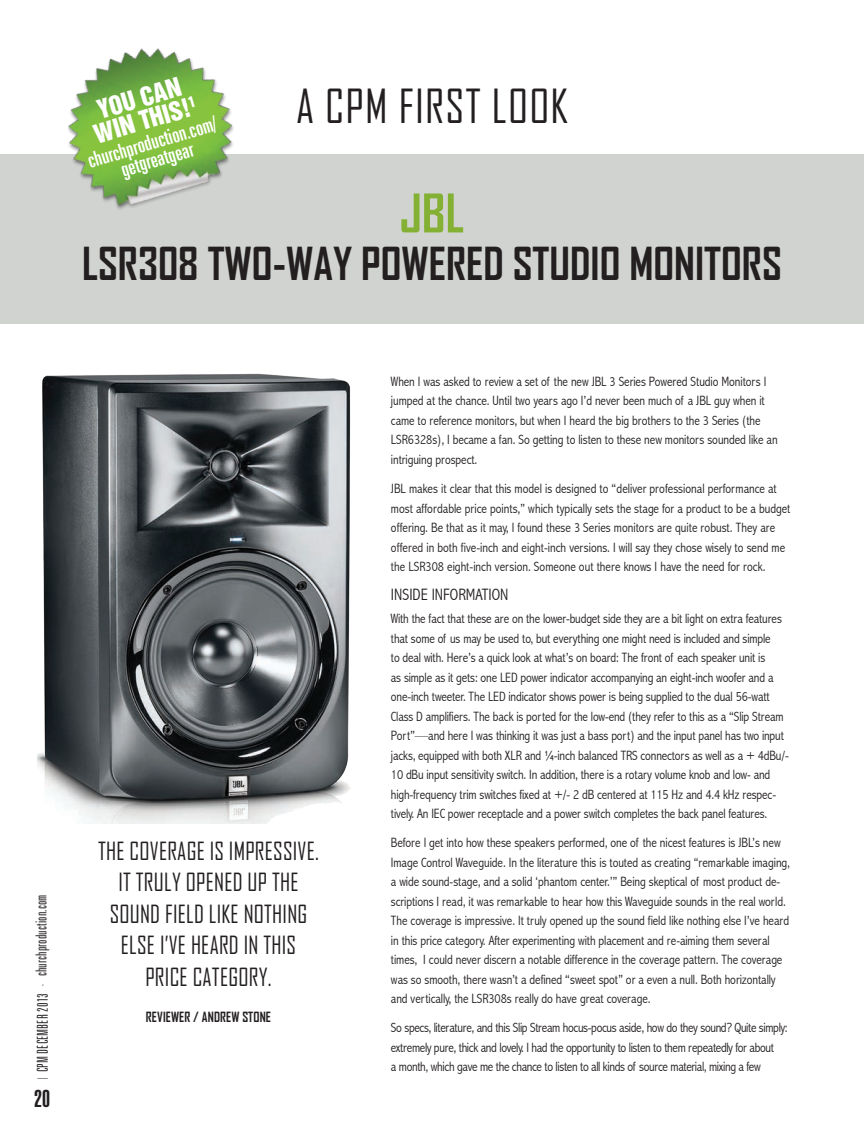
<style>
.page{position:relative;width:864px;height:1134px;background:#fff}
.page>*{position:absolute;margin:0;border:0;box-sizing:border-box;transform-origin:0 0}
.t1{font:700 51px "Agency FB";color:#84b133}
.t2{font:45px "Agency FB";letter-spacing:.025em;color:#231f20}
.t3{font:700 43.5px "Agency FB";color:#231f20}
.t4{font:24px/31.5px "Agency FB";letter-spacing:.01em;color:#231f20;text-align:center;scale:.95 1}
.CP_WARE_HEAD{font:24px "Helvetica Inserat";color:#fff}
.t5{font:900 extra-condensed 24px "Helvetica";color:#231f20}
.CP_WARE_HEAD-2{font:extra-condensed 21px/18px "Zurich BT";color:#fff;text-align:center;scale:1.05 1}
.CP_NEW_TECH_SUBHEAD{font:300 condensed 16.5px "Abadi";color:#231f20}
.t6{font:300 extra-condensed 15px "Zurich BT";letter-spacing:.01em;color:#231f20}
.CP_NEW_TECH_ARTICLE{font:300 condensed 13.5px/19.5px "Abadi";letter-spacing:-.005em;color:#231f20}
.CP_NEW_TECH_SUBHEAD-2{font:300 condensed 13.5px/19.5px "Abadi";letter-spacing:-.01em;color:#231f20}
.CP_NEW_TECH_ARTICLE-2{font:300 condensed 13.5px/19.5px "Abadi";letter-spacing:-.025em;color:#231f20}
.t7{font:700 13.5px "Agency FB";letter-spacing:.01em;color:#231f20;scale:.95 1}
.s1{font-size:10.5px}
</style>
<div class="page">
<div style="left:0;top:155px;width:864px;height:169px;background:#d0d3d0"></div>
<img style="left:30px;top:48px;width:239px;height:161px">
<img style="left:37px;top:373px;width:314px;height:451px">
<p class="CP_WARE_HEAD" style="left:94px;top:96px;width:88px;rotate:-16deg">YOU CAN</p>
<p class="CP_WARE_HEAD" style="left:91px;top:121px;width:108px;rotate:-16deg">WIN THIS!<sup>1</sup></p>
<p class="CP_WARE_HEAD-2" style="left:86px;top:152px;width:129px;rotate:-16deg">churchproduction.com/ getgreatgear</p>
<p class="t2" style="left:296px;top:79px;width:273px">A CPM FIRST LOOK</p>
<p class="t1" style="left:400px;top:182px;width:66px">JBL</p>
<p class="t3" style="left:82px;top:237px;width:701px">LSR308 TWO-WAY POWERED STUDIO MONITORS</p>
<p class="t6" style="left:33px;top:1081px;width:187px;rotate:-90deg"><span class="s1">|</span> CPM DECEMBER 2013 <sup>.</sup> churchproduction.com</p>
<p class="t5" style="left:34px;top:1085px;width:17px">20</p>
<p class="t4" style="left:98px;top:835px;width:234px">THE COVERAGE IS IMPRESSIVE.<br>IT TRULY OPENED UP THE<br>SOUND FIELD LIKE NOTHING<br>ELSE I’VE HEARD IN THIS<br>PRICE CATEGORY.</p>
<p class="t7" style="left:146px;top:1009px;width:133px">REVIEWER / ANDREW STONE</p>
<p class="CP_NEW_TECH_ARTICLE" style="left:391px;top:372px;width:388px">When I was asked to review a set of the new JBL 3 Series Powered Studio Monitors I jumped at the chance. Until two years ago I’d never been much of a JBL guy when it came to reference monitors, but when I heard the big brothers to the 3 Series (the LSR6328s), I became a fan. So getting to listen to these new monitors sounded like an intriguing prospect.</p>
<p class="CP_NEW_TECH_ARTICLE" style="left:391px;top:479px;width:401px">JBL makes it clear that this model is designed to “deliver professional performance at most affordable price points,” which typically sets the stage for a product to be a budget offering. Be that as it may, I found these 3 Series monitors are quite robust. They are offered in both five-inch and eight-inch versions. I will say they chose wisely to send me the LSR308 eight-inch version. Someone out there knows I have the need for rock.</p>
<p class="CP_NEW_TECH_SUBHEAD" style="left:391px;top:585px;width:119px">INSIDE INFORMATION</p>
<p class="CP_NEW_TECH_SUBHEAD-2" style="left:391px;top:609px;width:399px">With the fact that these are on the lower-budget side they are a bit light on extra features that some of us may be used to, but everything one might need is included and simple<br>to deal with. Here’s a quick look at what’s on board: The front of each speaker unit is<br>as simple as it gets: one LED power indicator accompanying an eight-inch woofer and a one-inch tweeter. The LED indicator shows power is being supplied to the dual 56-watt Class D amplifiers. The back is ported for the low-end (they refer to this as a “Slip Stream Port”—and here I was thinking it was just a bass port) and the input panel has two input jacks, equipped with both XLR and ¼-inch balanced TRS connectors as well as a + 4dBu/- 10 dBu input sensitivity switch. In addition, there is a rotary volume knob and low- and high-frequency trim switches fixed at +/- 2 dB centered at 115 Hz and 4.4 kHz respec&shy;tively. An IEC power receptacle and a power switch completes the back panel features.</p>
<p class="CP_NEW_TECH_ARTICLE" style="left:391px;top:833px;width:400px">Before I get into how these speakers performed, one of the nicest features is JBL’s new Image Control Waveguide. In the literature this is touted as creating “remarkable imaging, a wide sound-stage, and a solid ‘phantom center.’” Being skeptical of most product de&shy;scriptions I read, it was remarkable to hear how this Waveguide sounds in the real world.<br>The coverage is impressive. It truly opened up the sound field like nothing else I’ve heard in this price category. After experimenting with placement and re-aiming them several times, I could never discern a notable difference in the coverage pattern. The coverage was so smooth, there wasn’t a defined “sweet spot” or a even a null. Both horizontally and vertically, the LSR308s really do have great coverage.</p>
<p class="CP_NEW_TECH_ARTICLE-2" style="left:391px;top:1018px;width:398px">So specs, literature, and this Slip Stream hocus-pocus aside, how do they sound? Quite simply: extremely pure, thick and lovely. I had the opportunity to listen to them repeatedly for about<br>a month, which gave me the chance to listen to all kinds of source material, mixing a few</p>
</div>
